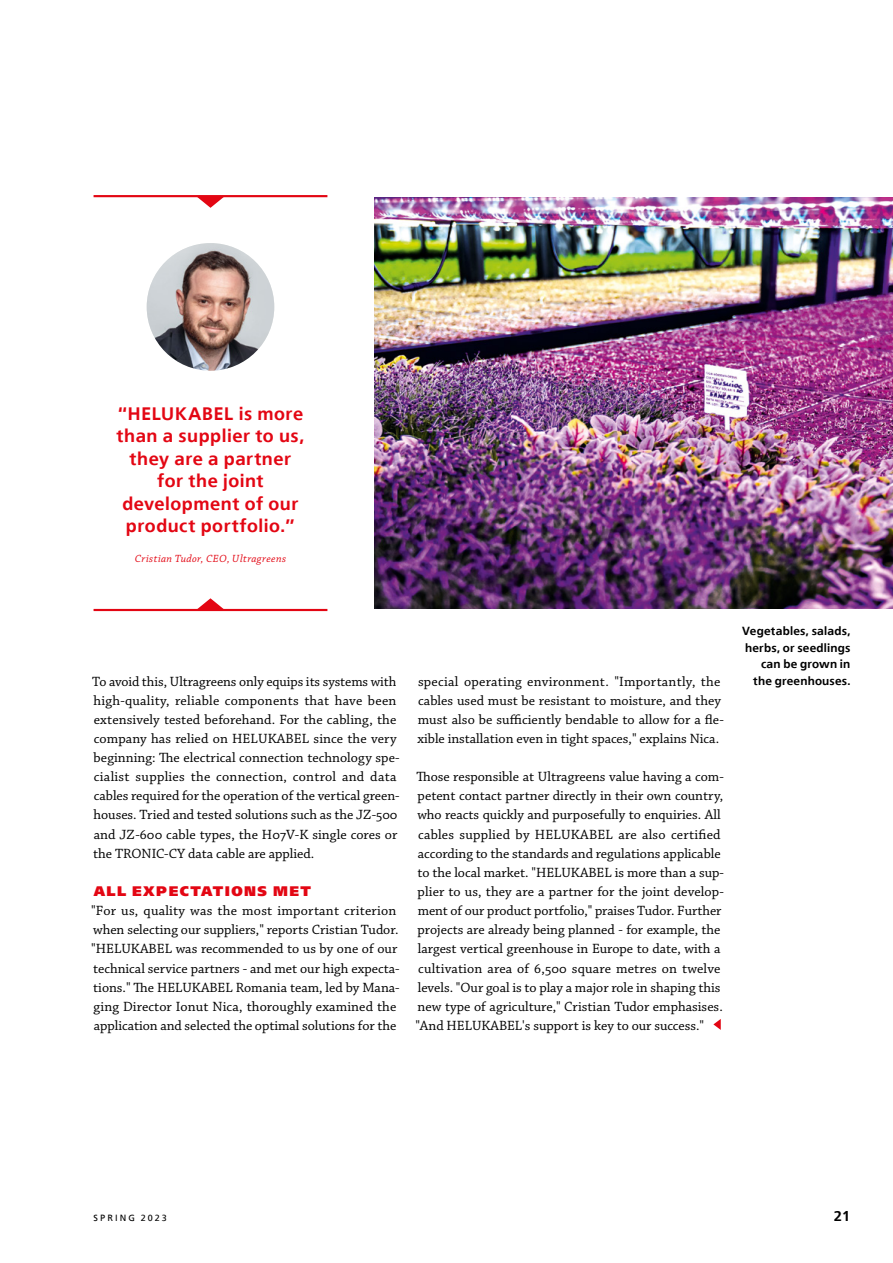
<style>
.page{position:relative;width:893px;height:1263px;background:#fff}
.page>*{position:absolute;margin:0;border:0;box-sizing:border-box;transform-origin:0 0}
.t1{font:600 18px/22.5px "Free Set";letter-spacing:.03em;color:#e30613;text-align:center}
.t2{font:600 14.25px "Free Set";color:#000}
.t3{font:14.1px/19.2px "Chaparral Pro";color:#000}
.t4{font:800 13.8px "Free Set";letter-spacing:.11em;color:#e30613}
.t5{font:600 11.7px/16.5px "Free Set";letter-spacing:.015em;color:#000;text-align:right}
.t6{font:italic 10.95px "Chaparral Pro";letter-spacing:.035em;color:#e30613}
.t7{font:9px "Free Set";letter-spacing:.23em;color:#000}
</style>
<div class="page">
<img style="left:374px;top:197px;width:519px;height:412px">
<img style="left:147px;top:243px;width:127px;height:128px;border-radius:64px">
<svg style="left:196px;top:197px;width:29px;height:11px"></svg>
<hr style="left:94px;top:195px;width:233px;height:2px;background:#e30613">
<svg style="left:196px;top:598px;width:29px;height:11px"></svg>
<hr style="left:94px;top:609px;width:233px;height:2px;background:#e30613">
<svg style="left:713px;top:1019px;width:8px;height:11px"></svg>
<p class="t1" style="left:117px;top:402px;width:189px">“HELUKABEL is more than a supplier to us, they are a partner for the joint development of our product portfolio.”</p>
<p class="t6" style="left:135px;top:553px;width:153px">Cristian Tudor, CEO, Ultragreens</p>
<p class="t3" style="left:92px;top:672px;width:309px">To avoid this, Ultragreens only equips its systems with high-quality, reliable components that have been extensively tested beforehand. For the cabling, the company has relied on HELUKABEL since the very beginning: The electrical connection technology spe&shy;cialist supplies the connection, control and data cables required for the operation of the vertical green&shy;houses. Tried and tested solutions such as the JZ-500 and JZ-600 cable types, the H07V-K single cores or the TRONIC-CY data cable are applied.</p>
<p class="t4" style="left:94px;top:882px;width:219px">ALL EXPECTATIONS MET</p>
<p class="t3" style="left:91px;top:902px;width:310px">"For us, quality was the most important criterion when selecting our suppliers," reports Cristian Tudor. "HELUKABEL was recommended to us by one of our technical service partners - and met our high expecta&shy;tions." The HELUKABEL Romania team, led by Mana&shy;ging Director Ionut Nica, thoroughly examined the application and selected the optimal solutions for the</p>
<p class="t3" style="left:417px;top:672px;width:308px">special operating environment. "Importantly, the cables used must be resistant to moisture, and they must also be sufficiently bendable to allow for a fle&shy;xible installation even in tight spaces," explains Nica.</p>
<p class="t3" style="left:415px;top:768px;width:310px">Those responsible at Ultragreens value having a com&shy;petent contact partner directly in their own country, who reacts quickly and purposefully to enquiries. All cables supplied by HELUKABEL are also certified according to the standards and regulations applicable to the local market. "HELUKABEL is more than a sup&shy;plier to us, they are a partner for the joint develop&shy;ment of our product portfolio," praises Tudor. Further projects are already being planned - for example, the largest vertical greenhouse in Europe to date, with a cultivation area of 6,500 square metres on twelve levels. "Our goal is to play a major role in shaping this new type of agriculture," Cristian Tudor emphasises. "And HELUKABEL's support is key to our success."</p>
<p class="t5" style="left:742px;top:622px;width:110px">Vegetables, salads, herbs, or seedlings can be grown in the greenhouses.</p>
<p class="t7" style="left:94px;top:1212px;width:75px">SPRING 2023</p>
<p class="t2" style="left:833px;top:1207px;width:18px">21</p>
</div>
